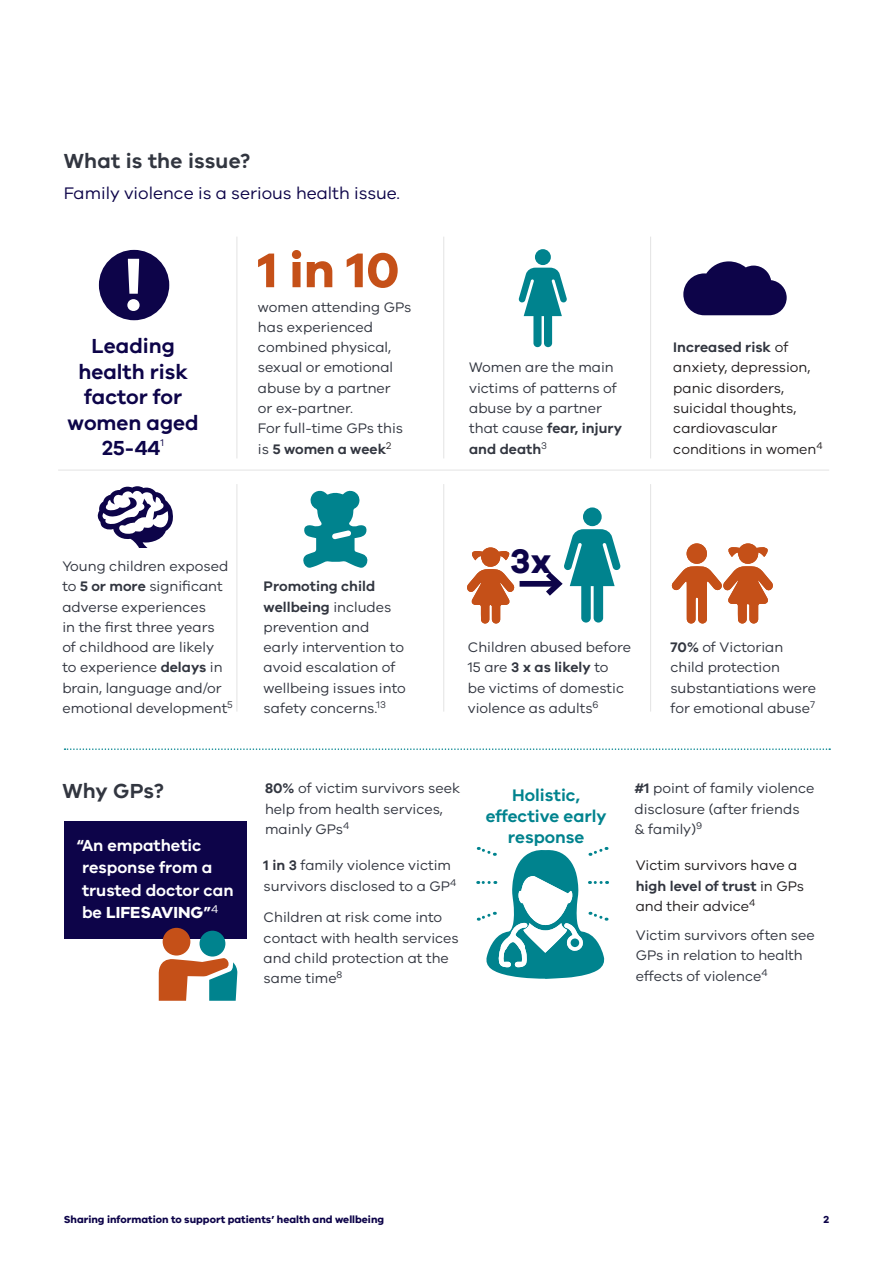
<style>
.page{position:relative;width:893px;height:1263px;background:#fff}
.page>*{position:absolute;margin:0;border:0;box-sizing:border-box;transform-origin:0 0}
.Body_Bold{font:700 50.25px "VIC";color:#c55018}
.Heading_3_Text{font:700 35.1px "VIC";color:#0d0449}
.Heading_3_Text-2{font:600 21px/25.5px "VIC";color:#0d0449;text-align:center}
.Heading_2_Text{font:600 21px "VIC";letter-spacing:.01em;color:#323640}
.Intro{font:17.25px "VIC";color:#0d0449}
.Body_Copy{font:600 17.25px/21px "VIC";color:#00838e;text-align:center}
.Body_Copy-2{font:600 16.5px/22.5px "VIC";color:#fff}
.Body_Copy-3{font:14.25px/20.2px "VIC";color:#323640}
.Body_Copy-4{font:14.25px/20.2px "VIC";color:#231f20}
.t1{font:700 10.5px "VIC";color:#0d0449}
.s1{font-weight:600}
.s2{font-weight:600;color:#323640}
.s3{font-weight:700}
</style>
<div class="page">
<div style="left:64px;top:821px;width:183px;height:118px;background:#0d0449"></div>
<div style="left:99px;top:250px;width:70px;height:70px;background:#0d0449;border-radius:50%"></div>
<svg style="left:127px;top:259px;width:13px;height:52px"></svg>
<svg style="left:303px;top:490px;width:65px;height:78px"></svg>
<svg style="left:683px;top:261px;width:104px;height:54px"></svg>
<svg style="left:98px;top:486px;width:75px;height:62px"></svg>
<svg style="left:65px;top:748px;width:765px;height:2px"></svg>
<hr style="left:58px;top:470px;width:771px;height:1px;background:#e3e3e3">
<hr style="left:237px;top:237px;width:1px;height:221px;background:#e3e3e3">
<hr style="left:237px;top:484px;width:1px;height:227px;background:#e3e3e3">
<hr style="left:443px;top:237px;width:1px;height:221px;background:#e3e3e3">
<hr style="left:443px;top:484px;width:1px;height:227px;background:#e3e3e3">
<hr style="left:650px;top:237px;width:1px;height:221px;background:#e3e3e3">
<hr style="left:650px;top:484px;width:1px;height:227px;background:#e3e3e3">
<div style="left:583px;top:507px;width:19px;height:19px;background:#00838e;border-radius:50%"></div>
<div style="left:535px;top:249px;width:16px;height:16px;background:#00838e;border-radius:50%"></div>
<svg style="left:518px;top:268px;width:49px;height:79px"></svg>
<div style="left:520px;top:581px;width:38px;height:6px;background:#0d0449"></div>
<svg style="left:540px;top:529px;width:81px;height:94px"></svg>
<svg style="left:477px;top:847px;width:131px;height:132px"></svg>
<div style="left:571px;top:938px;width:8px;height:9px;background:#00838e;border-radius:50%"></div>
<svg style="left:158px;top:958px;width:79px;height:43px"></svg>
<div style="left:200px;top:931px;width:25px;height:25px;background:#00838e;border-radius:50%"></div>
<div style="left:163px;top:928px;width:27px;height:27px;background:#c55018;border-radius:50%"></div>
<svg style="left:671px;top:543px;width:102px;height:81px"></svg>
<div style="left:687px;top:543px;width:20px;height:21px;background:#c55018;border-radius:50%"></div>
<svg style="left:467px;top:547px;width:48px;height:77px"></svg>
<h2 class="Heading_2_Text" style="left:64px;top:148px;width:188px">What is the issue?</h2>
<p class="Intro" style="left:64px;top:183px;width:338px">Family violence is a serious health issue.</p>
<h3 class="Heading_3_Text-2" style="left:68px;top:333px;width:133px">Leading health risk factor for women aged<br>25-44<sup>1</sup></h3>
<p class="Body_Bold" style="left:258px;top:239px;width:143px">1 in 10</p>
<p class="Body_Copy-3" style="left:258px;top:296px;width:155px">women attending GPs has experienced combined physical, sexual or emotional abuse by a partner<br>or ex-partner.<br>For full-time GPs this is <span class="s1">5 women a week</span><sup>2</sup></p>
<p class="Body_Copy-3" style="left:62px;top:556px;width:172px">Young children exposed to <span class="s1">5 or more</span> significant adverse experiences<br>in the first three years<br>of childhood are likely<br>to experience <span class="s1">delays</span> in brain, language and/or emotional development<sup>5</sup></p>
<p class="Body_Copy-3" style="left:264px;top:576px;width:144px"><span class="s1">Promoting child wellbeing</span> includes prevention and early intervention to avoid escalation of wellbeing issues into safety concerns.<sup>13</sup></p>
<p class="Body_Copy-3" style="left:469px;top:357px;width:154px">Women are the main victims of patterns of abuse by a partner that cause <span class="s1">fear, injury and death</span><sup>3</sup></p>
<h3 class="Heading_3_Text" style="left:510px;top:539px;width:43px">3x</h3>
<p class="Body_Copy-4" style="left:673px;top:337px;width:151px"><span class="s2">Increased risk</span> of anxiety, depression, panic disorders, suicidal thoughts, cardiovascular conditions in women<sup>4</sup></p>
<p class="Body_Copy-3" style="left:468px;top:637px;width:165px">Children abused before<br>15 are <span class="s1">3 x as likely</span> to<br>be victims of domestic violence as adults<sup>6</sup></p>
<p class="Body_Copy-3" style="left:670px;top:637px;width:147px"><span class="s1">70%</span> of Victorian child protection substantiations were for emotional abuse<sup>7</sup></p>
<h2 class="Heading_2_Text" style="left:62px;top:778px;width:103px">Why GPs?</h2>
<p class="Body_Copy-2" style="left:82px;top:833px;width:153px;text-indent:-5px">“An empathetic response from a trusted doctor can be <span class="s3">LIFESAVING</span>”<sup>4</sup></p>
<p class="Body_Copy-3" style="left:265px;top:778px;width:197px"><span class="s1">80%</span> of victim survivors seek help from health services, mainly GPs<sup>4</sup></p>
<p class="Body_Copy-3" style="left:264px;top:855px;width:194px"><span class="s1">1 in 3</span> family violence victim survivors disclosed to a GP<sup>4</sup></p>
<p class="Body_Copy-3" style="left:264px;top:907px;width:197px">Children at risk come into contact with health services and child protection at the same time<sup>8</sup></p>
<p class="Body_Copy" style="left:486px;top:784px;width:122px">Holistic, effective early response</p>
<p class="Body_Copy-3" style="left:634px;top:778px;width:182px"><span class="s1">#1</span> point of family violence disclosure (after friends<br>&amp; family)<sup>9</sup></p>
<p class="Body_Copy-4" style="left:636px;top:855px;width:170px">Victim survivors have a <span class="s2">high level of trust</span> in GPs and their advice<sup>4</sup></p>
<p class="Body_Copy-3" style="left:636px;top:925px;width:180px">Victim survivors often see<br>GPs in relation to health effects of violence<sup>4</sup></p>
<p class="t1" style="left:64px;top:1212px;width:322px">Sharing information to support patients’ health and wellbeing</p>
<p class="t1" style="left:823px;top:1212px;width:7px">2</p>
</div>
